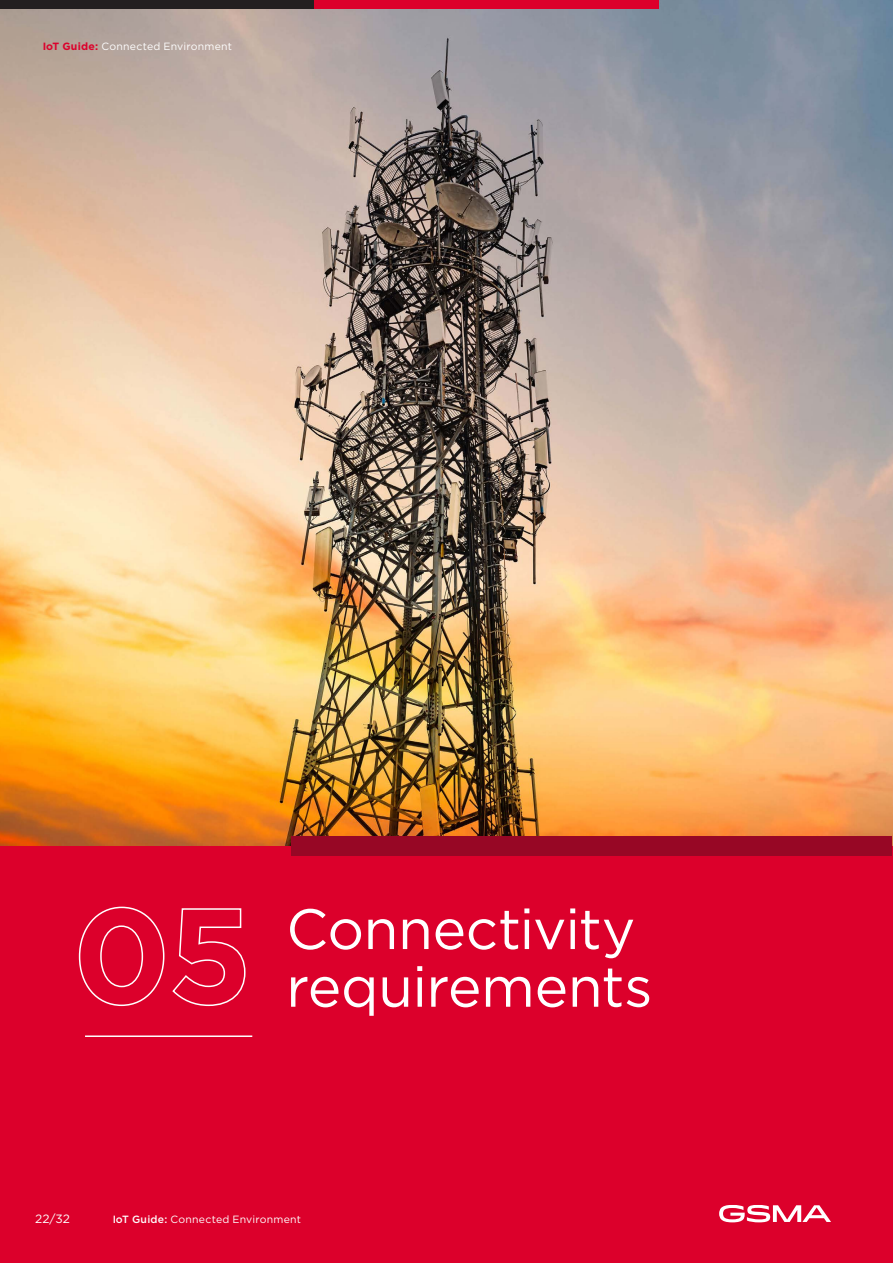
<style>
.page{position:relative;width:893px;height:1263px;background:#fff}
.page>*{position:absolute;margin:0;border:0;box-sizing:border-box;transform-origin:0 0}
.t1{font:56.7px/57.8px "Gotham";letter-spacing:-.01em;color:#fff}
.t2{font:12px "Gotham";color:#fff}
.t3{font:10.5px "Gotham";letter-spacing:.025em;color:#fff}
.s1{font-weight:700;color:#dc002b}
.s2{font-weight:500}
</style>
<div class="page">
<img style="left:0;top:0;width:892px;height:847px">
<div style="left:0;top:847px;width:892px;height:416px;background:#dc002b"></div>
<div style="left:292px;top:836px;width:600px;height:20px;background:#970725"></div>
<svg style="left:78px;top:906px;width:168px;height:101px"></svg>
<hr style="left:85px;top:1035px;width:167px;height:2px;background:#fff">
<svg style="left:719px;top:1205px;width:112px;height:17px"></svg>
<div style="left:0;top:0;width:315px;height:9px;background:#231f20"></div>
<div style="left:315px;top:0;width:344px;height:9px;background:#dc002b"></div>
<p class="t3" style="left:42px;top:40px;width:191px"><span class="s1">IoT Guide:</span> Connected Environment</p>
<h1 class="t1" style="left:286px;top:899px;width:368px">Connectivity requirements</h1>
<p class="t2" style="left:35px;top:1211px;width:36px">22/32</p>
<p class="t3" style="left:112px;top:1212px;width:190px"><span class="s2">IoT Guide:</span> Connected Environment</p>
</div>
